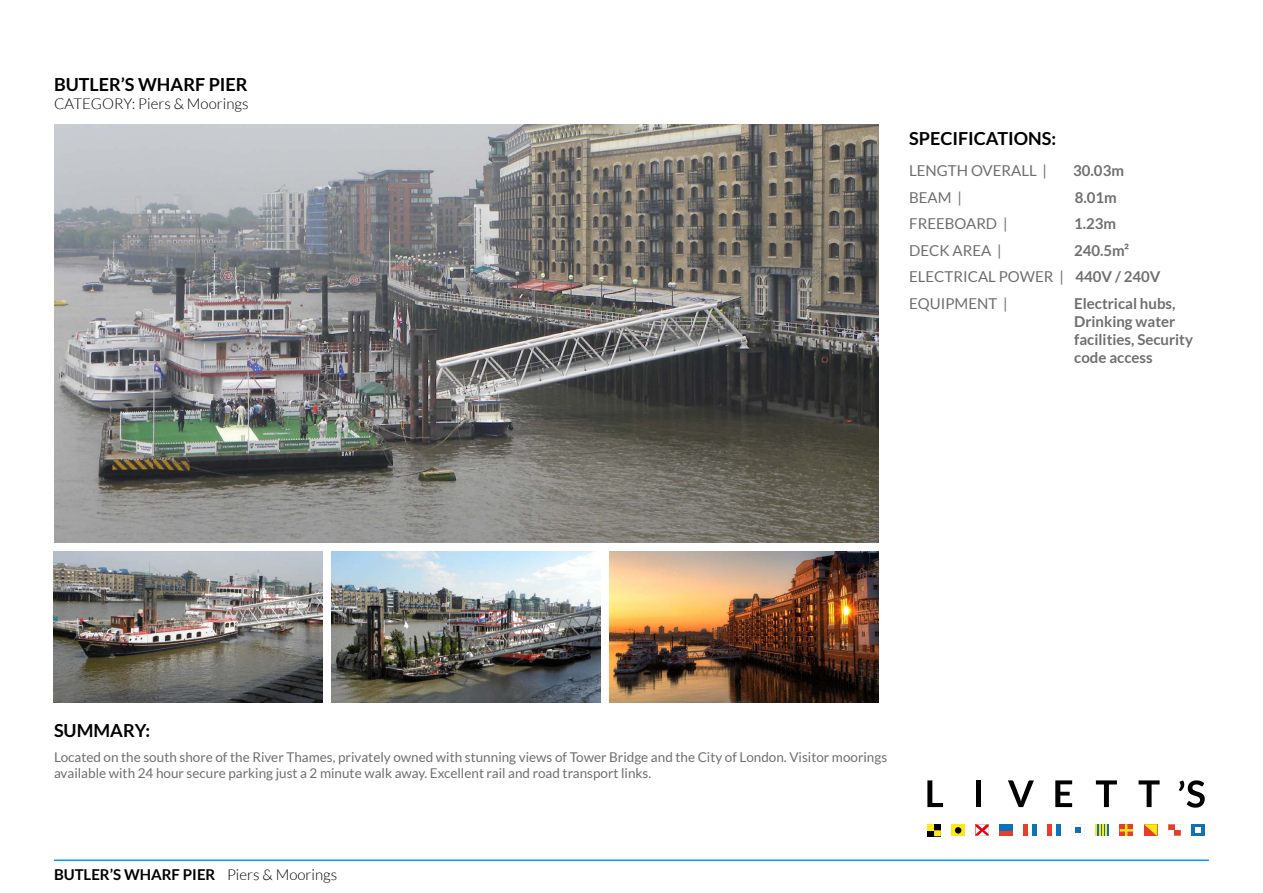
<style>
.page{position:relative;width:1263px;height:893px;background:#fff}
.page>*{position:absolute;margin:0;border:0;box-sizing:border-box;transform-origin:0 0}
.t1{font:700 18px "Lato";color:#000}
.t2{font:15px/26.5px "Lato";color:#706f6f}
.t3{font:700 15px/18px "Lato";color:#706f6f}
.t4{font:700 15px "Lato";color:#000}
.t5{font:300 15px "Lato";color:#000}
.t6{font:13.5px/16.2px "Lato";color:#706f6f}
.s1{font-weight:700}
.s2{font-weight:300}
</style>
<div class="page">
<img style="left:54px;top:124px;width:824px;height:418px">
<hr style="left:54px;top:859px;width:1155px;height:2px;background:#009fe3">
<svg style="left:1096px;top:780px;width:21px;height:27px"></svg>
<div style="left:1023px;top:824px;width:14px;height:12px;background:#e53e2e"></div>
<hr style="left:1028px;top:824px;width:4px;height:12px;background:#fffffd">
<div style="left:1032px;top:824px;width:5px;height:12px;background:#1170b6"></div>
<div style="left:1095px;top:824px;width:14px;height:12px;background:#1170b7"></div>
<svg style="left:1095px;top:824px;width:12px;height:12px"></svg>
<svg style="left:1138px;top:780px;width:21px;height:27px"></svg>
<svg style="left:1048px;top:824px;width:9px;height:12px"></svg>
<hr style="left:1052px;top:824px;width:4px;height:12px;background:#fffffd">
<hr style="left:1057px;top:824px;width:4px;height:12px;background:#1170b6">
<svg style="left:1055px;top:780px;width:17px;height:27px"></svg>
<svg style="left:999px;top:830px;width:14px;height:6px"></svg>
<div style="left:999px;top:824px;width:14px;height:6px;background:#0e71b7"></div>
<svg style="left:1168px;top:824px;width:13px;height:12px"></svg>
<div style="left:975px;top:780px;width:5px;height:27px;background:#000"></div>
<div style="left:951px;top:824px;width:14px;height:12px;background:#fbe919"></div>
<div style="left:955px;top:827px;width:6px;height:7px;background:#000;border-radius:50%"></div>
<div style="left:1192px;top:824px;width:13px;height:12px;background:#1171b5"></div>
<svg style="left:1196px;top:827px;width:5px;height:6px"></svg>
<svg style="left:1179px;top:780px;width:26px;height:28px"></svg>
<svg style="left:1072px;top:824px;width:13px;height:12px"></svg>
<svg style="left:1008px;top:780px;width:26px;height:27px"></svg>
<svg style="left:975px;top:824px;width:14px;height:12px"></svg>
<svg style="left:1120px;top:824px;width:13px;height:12px"></svg>
<svg style="left:1144px;top:824px;width:13px;height:12px"></svg>
<svg style="left:927px;top:780px;width:16px;height:27px"></svg>
<div style="left:927px;top:824px;width:14px;height:12px;background:#000"></div>
<div style="left:927px;top:824px;width:7px;height:6px;background:#fdea18"></div>
<div style="left:934px;top:830px;width:7px;height:6px;background:#fdea18"></div>
<img style="left:53px;top:551px;width:269px;height:151px">
<img style="left:331px;top:551px;width:269px;height:151px">
<img style="left:609px;top:551px;width:269px;height:151px">
<h1 class="t1" style="left:54px;top:74px;width:195px">BUTLER’S WHARF PIER</h1>
<p class="t5" style="left:54px;top:95px;width:196px">CATEGORY: Piers &amp; Moorings</p>
<h1 class="t1" style="left:909px;top:128px;width:148px">SPECIFICATIONS:</h1>
<p class="t2" style="left:909px;top:157px;width:139px">LENGTH OVERALL |</p>
<p class="t3" style="left:1073px;top:161px;width:52px">30.03m</p>
<p class="t2" style="left:909px;top:184px;width:54px">BEAM |</p>
<p class="t3" style="left:1075px;top:188px;width:44px">8.01m</p>
<p class="t2" style="left:909px;top:210px;width:100px">FREEBOARD |</p>
<p class="t3" style="left:1074px;top:214px;width:44px">1.23m</p>
<p class="t2" style="left:909px;top:237px;width:94px">DECK AREA |</p>
<p class="t2" style="left:909px;top:237px;width:253px;text-indent:165px"><span class="s1">240.5m²<br></span>ELECTRICAL POWER | <span class="s1">440V / 240V<br></span>EQUIPMENT |</p>
<p class="t3" style="left:1074px;top:294px;width:120px">Electrical hubs,<br>Drinking water facilities, Security code access</p>
<h1 class="t1" style="left:54px;top:720px;width:98px">SUMMARY:</h1>
<p class="t6" style="left:54px;top:749px;width:835px">Located on the south shore of the River Thames, privately owned with stunning views of Tower Bridge and the City of London. Visitor moorings available with 24 hour secure parking just a 2 minute walk away. Excellent rail and road transport links.</p>
<p class="t4" style="left:54px;top:865px;width:285px">BUTLER’S WHARF PIER <span class="s2">Piers &amp; Moorings</span></p>
</div>
